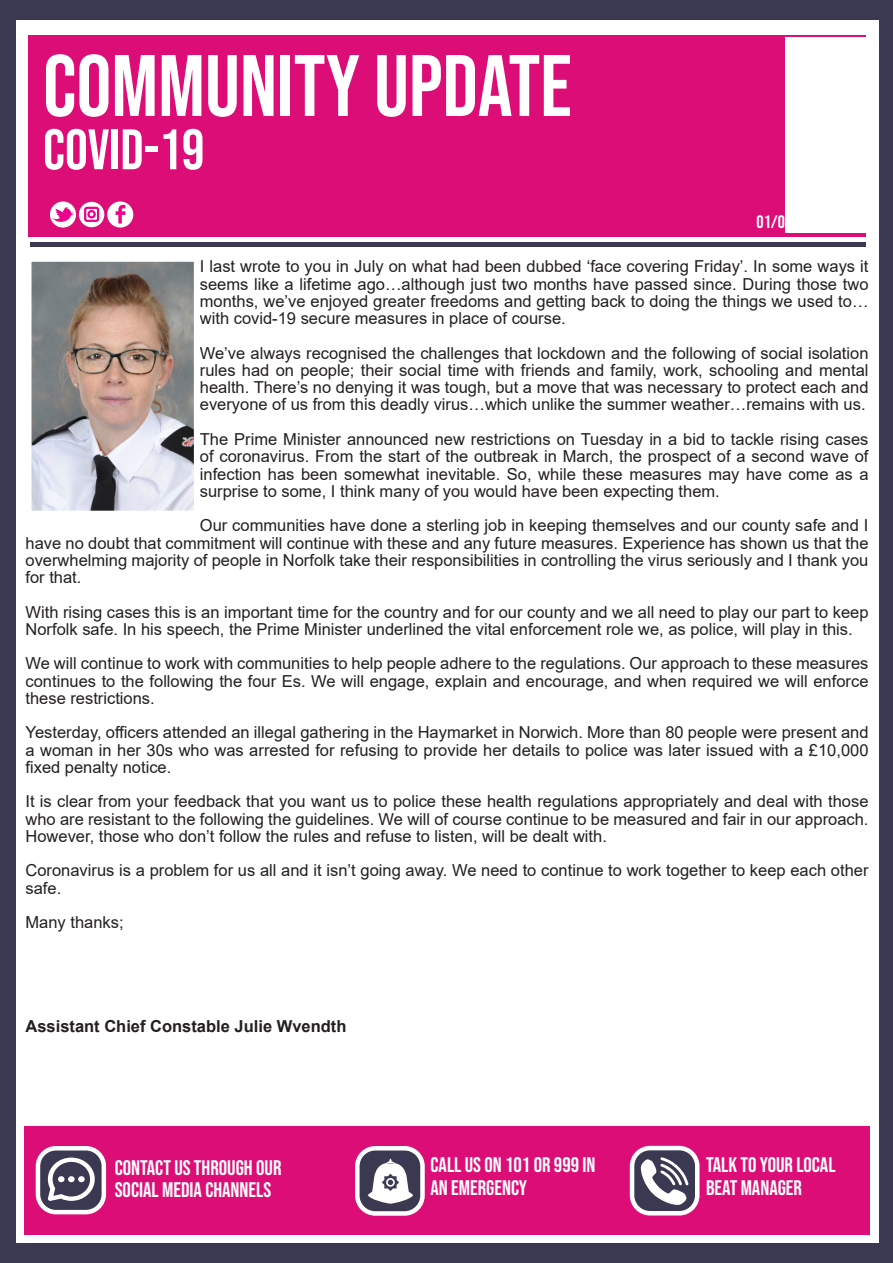
<style>
.page{position:relative;width:893px;height:1263px;background:#fff}
.page>*{position:absolute;margin:0;border:0;box-sizing:border-box;transform-origin:0 0}
.t1{font:87px "Bebas Neue";color:#fff}
.t2{font:57px "Bebas Neue";color:#fff}
.t3{font:21px/22.5px "Bebas Neue";color:#fff}
.t4{font:16.5px/17.2px "Arial";color:#231f20;text-align:justify}
.t5{font:700 16.5px "Arial";color:#231f20}
</style>
<div class="page">
<div style="left:1px;top:0;width:892px;height:1263px;background:#3b3852"></div>
<div style="left:16px;top:20px;width:863px;height:1222px;background:#fff"></div>
<div style="left:30px;top:242px;width:836px;height:5px;background:#3b3852"></div>
<div style="left:28px;top:35px;width:838px;height:202px;background:#dd0d78"></div>
<div style="left:24px;top:1126px;width:846px;height:108px;background:#dd0d78"></div>
<div style="left:38px;top:1148px;width:66px;height:64px;background:#3b3852;border-radius:18px"></div>
<div style="left:36px;top:1146px;width:70px;height:68px;border:4px solid #fff;border-radius:18px"></div>
<svg style="left:47px;top:1157px;width:48px;height:44px"></svg>
<div style="left:58px;top:1176px;width:7px;height:6px;background:#fff;border-radius:50%"></div>
<div style="left:68px;top:1176px;width:7px;height:6px;background:#fff;border-radius:50%"></div>
<div style="left:78px;top:1176px;width:7px;height:6px;background:#fff;border-radius:50%"></div>
<div style="left:357px;top:1148px;width:65px;height:65px;background:#3b3852;border-radius:18px"></div>
<div style="left:355px;top:1146px;width:70px;height:70px;border:4px solid #fff;border-radius:18px"></div>
<svg style="left:368px;top:1158px;width:45px;height:46px"></svg>
<div style="left:632px;top:1148px;width:65px;height:65px;background:#3b3852;border-radius:18px"></div>
<div style="left:630px;top:1146px;width:69px;height:69px;border:4px solid #fff;border-radius:18px"></div>
<svg style="left:641px;top:1157px;width:48px;height:48px"></svg>
<svg style="left:107px;top:201px;width:26px;height:27px"></svg>
<svg style="left:116px;top:205px;width:9px;height:19px"></svg>
<svg style="left:50px;top:201px;width:26px;height:27px"></svg>
<svg style="left:52px;top:207px;width:22px;height:18px"></svg>
<div style="left:79px;top:202px;width:25px;height:25px;background:#fff;border-radius:50%"></div>
<svg style="left:84px;top:206px;width:16px;height:16px"></svg>
<img style="left:33px;top:263px;width:160px;height:247px">
<div style="left:26px;top:256px;width:174px;height:261px;border:6px solid #fff"></div>
<div style="left:785px;top:37px;width:81px;height:196px;background:#fff"></div>
<p class="t1" style="left:43px;top:37px;width:530px">COMMUNITY UPDATE</p>
<p class="t2" style="left:43px;top:117px;width:163px">COVID-19</p>
<p class="t4" style="left:200px;top:258px;width:670px">I last wrote to you in July on what had been dubbed ‘face covering Friday’. In some ways it seems like a lifetime ago…although just two months have passed since. During those two months, we’ve enjoyed greater freedoms and getting back to doing the things we used to… with covid-19 secure measures in place of course.</p>
<p class="t4" style="left:200px;top:344px;width:670px">We’ve always recognised the challenges that lockdown and the following of social isolation rules had on people; their social time with friends and family, work, schooling and mental health. There’s no denying it was tough, but a move that was necessary to protect each and everyone of us from this deadly virus…which unlike the summer weather…remains with us.</p>
<p class="t4" style="left:200px;top:430px;width:670px">The Prime Minister announced new restrictions on Tuesday in a bid to tackle rising cases of coronavirus. From the start of the outbreak in March, the prospect of a second wave of infection has been somewhat inevitable. So, while these measures may have come as a surprise to some, I think many of you would have been expecting them.</p>
<p class="t4" style="left:26px;top:517px;width:844px;text-indent:174px">Our communities have done a sterling job in keeping themselves and our county safe and I have no doubt that commitment will continue with these and any future measures. Experience has shown us that the overwhelming majority of people in Norfolk take their responsibilities in controlling the virus seriously and I thank you for that.</p>
<p class="t4" style="left:26px;top:603px;width:844px">With rising cases this is an important time for the country and for our county and we all need to play our part to keep<br>Norfolk safe. In his speech, the Prime Minister underlined the vital enforcement role we, as police, will play in this.</p>
<p class="t4" style="left:26px;top:655px;width:844px">We will continue to work with communities to help people adhere to the regulations. Our approach to these measures continues to the following the four Es. We will engage, explain and encourage, and when required we will enforce these restrictions.</p>
<p class="t4" style="left:26px;top:724px;width:844px">Yesterday, officers attended an illegal gathering in the Haymarket in Norwich. More than 80 people were present and a woman in her 30s who was arrested for refusing to provide her details to police was later issued with a £10,000 fixed penalty notice.</p>
<p class="t4" style="left:26px;top:793px;width:844px">It is clear from your feedback that you want us to police these health regulations appropriately and deal with those who are resistant to the following the guidelines. We will of course continue to be measured and fair in our approach.<br>However, those who don’t follow the rules and refuse to listen, will be dealt with.</p>
<p class="t4" style="left:26px;top:862px;width:844px">Coronavirus is a problem for us all and it isn’t going away. We need to continue to work together to keep each other safe.</p>
<p class="t4" style="left:26px;top:913px;width:100px">Many thanks;</p>
<p class="t5" style="left:26px;top:1014px;width:322px">Assistant Chief Constable Julie Wvendth</p>
<p class="t3" style="left:115px;top:1156px;width:168px">CONTACT US THROUGH OUR<br>SOCIAL MEDIA CHANNELS</p>
<p class="t3" style="left:431px;top:1154px;width:166px">CALL US ON 101 OR 999 IN<br>AN EMERGENCY</p>
<p class="t3" style="left:706px;top:1154px;width:131px">TALK TO YOUR LOCAL<br>BEAT MANAGER</p>
</div>
